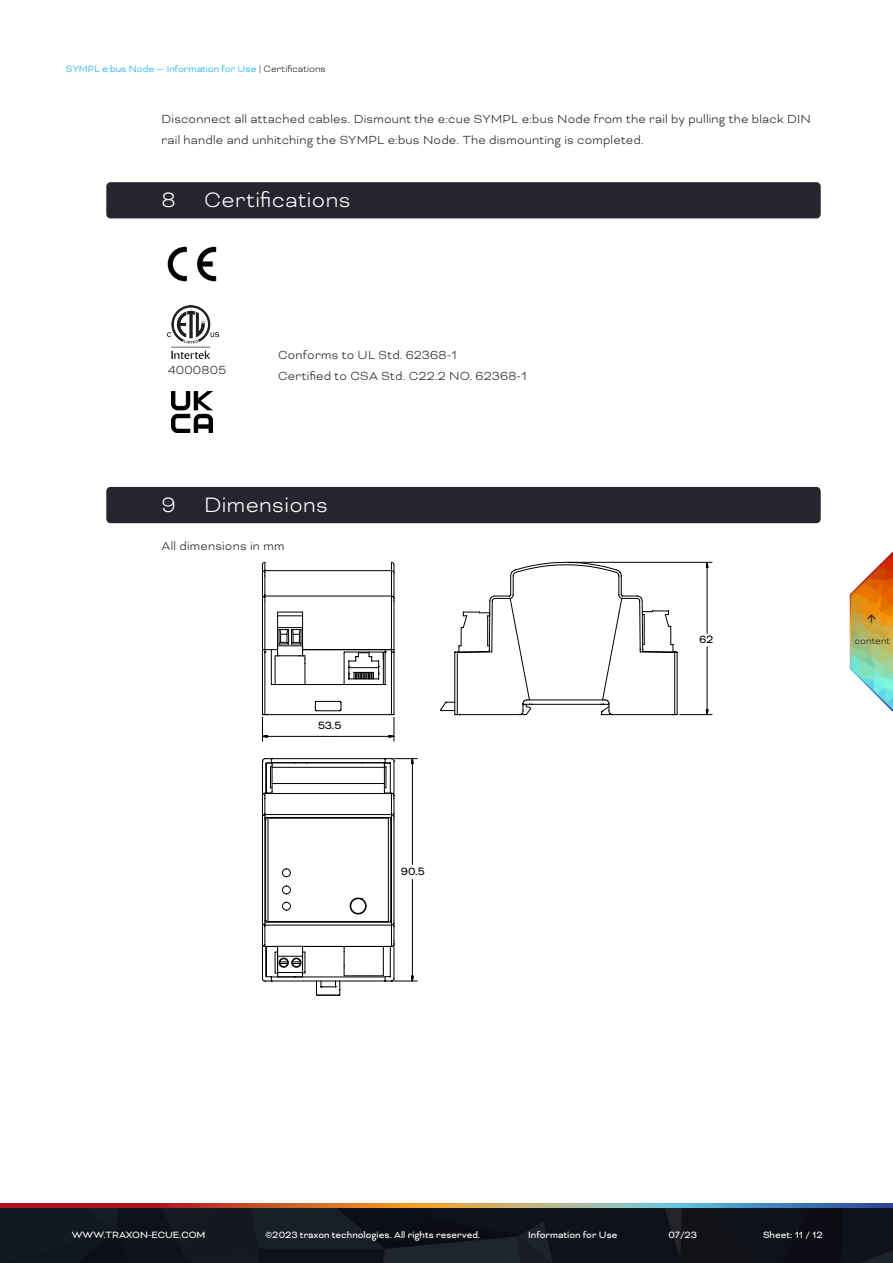
<style>
.page{position:relative;width:893px;height:1263px;background:#fff}
.page>*{position:absolute;margin:0;border:0;box-sizing:border-box;transform-origin:0 0}
.t1{font:300 24px "Bicyclette";letter-spacing:.015em;color:#fff}
.Text__Introductions_Black{font:300 13.5px/21px "Bicyclette";letter-spacing:.015em;color:#231f20}
.Text_Table{font:300 13.5px "Bicyclette";letter-spacing:.015em;color:#231f20}
.t2{font:12.15px "Bicyclette";color:#000}
.t3{font:10.5px "Bicyclette";color:#fff}
.t4{font:300 10.5px "Bicyclette";color:#00aeef}
.t5{font:300 10.5px "Bicyclette";color:#231f20}
.s1{color:#231f20}
</style>
<div class="page">
<img style="left:0;top:1207px;width:893px;height:56px">
<svg style="left:0;top:1203px;width:893px;height:4px"></svg>
<div style="left:106px;top:182px;width:715px;height:36px;background:#24252f;border-radius:4px"></div>
<div style="left:106px;top:487px;width:715px;height:36px;background:#24252f;border-radius:4px"></div>
<img style="left:168px;top:247px;width:48px;height:35px">
<img style="left:168px;top:305px;width:51px;height:54px">
<img style="left:172px;top:392px;width:40px;height:41px">
<hr style="left:262px;top:652px;width:1px;height:63px;background:#000">
<hr style="left:394px;top:652px;width:1px;height:63px;background:#000">
<hr style="left:391px;top:653px;width:1px;height:62px;background:#000">
<hr style="left:265px;top:653px;width:1px;height:62px;background:#000">
<svg style="left:315px;top:701px;width:27px;height:10px"></svg>
<hr style="left:271px;top:684px;width:114px;height:1px;background:#000">
<hr style="left:265px;top:714px;width:126px;height:1px;background:#000">
<svg style="left:262px;top:562px;width:133px;height:122px"></svg>
<svg style="left:440px;top:562px;width:237px;height:153px"></svg>
<hr style="left:267px;top:736px;width:61px;height:1px;background:#000">
<hr style="left:328px;top:736px;width:61px;height:1px;background:#000">
<svg style="left:262px;top:714px;width:6px;height:27px"></svg>
<svg style="left:389px;top:714px;width:6px;height:27px"></svg>
<hr style="left:568px;top:562px;width:144px;height:1px;background:#000">
<hr style="left:680px;top:714px;width:32px;height:1px;background:#000">
<hr style="left:707px;top:567px;width:1px;height:67px;background:#000">
<hr style="left:707px;top:647px;width:1px;height:63px;background:#000">
<svg style="left:262px;top:758px;width:155px;height:238px"></svg>
<div style="left:292px;top:958px;width:9px;height:9px;border:1px solid #000;border-radius:50%"></div>
<svg style="left:781px;top:492px;width:112px;height:220px"></svg>
<p class="t4" style="left:66px;top:63px;width:261px">SYMPL e:bus Node — Information for Use <span class="s1">| Certifications</span></p>
<p class="Text__Introductions_Black" style="left:162px;top:108px;width:651px">Disconnect all attached cables. Dismount the e:cue SYMPL e:bus Node from the rail by pulling the black DIN rail handle and unhitching the SYMPL e:bus Node. The dismounting is completed.</p>
<p class="t1" style="left:162px;top:186px;width:191px">8 Certifications</p>
<p class="Text__Introductions_Black" style="left:168px;top:359px;width:60px">4000805</p>
<p class="Text_Table" style="left:278px;top:347px;width:180px">Conforms to UL Std. 62368-1</p>
<p class="Text_Table" style="left:278px;top:368px;width:250px">Certified to CSA Std. C22.2 NO. 62368-1</p>
<p class="t1" style="left:162px;top:491px;width:168px">9 Dimensions</p>
<p class="Text__Introductions_Black" style="left:162px;top:535px;width:124px">All dimensions in mm</p>
<p class="t2" style="left:318px;top:719px;width:25px">53.5</p>
<p class="t2" style="left:401px;top:864px;width:26px">90.5</p>
<p class="t2" style="left:699px;top:633px;width:16px">62</p>
<p class="t5" style="left:855px;top:634px;width:37px">content</p>
<p class="t3" style="left:72px;top:1229px;width:135px">WWW.TRAXON-ECUE.COM</p>
<p class="t3" style="left:265px;top:1229px;width:216px">©2023 traxon technologies. All rights reserved.</p>
<p class="t3" style="left:528px;top:1229px;width:91px">Information for Use</p>
<p class="t3" style="left:668px;top:1229px;width:30px">07/23</p>
<p class="t3" style="left:763px;top:1229px;width:61px">Sheet: 11 / 12</p>
</div>
